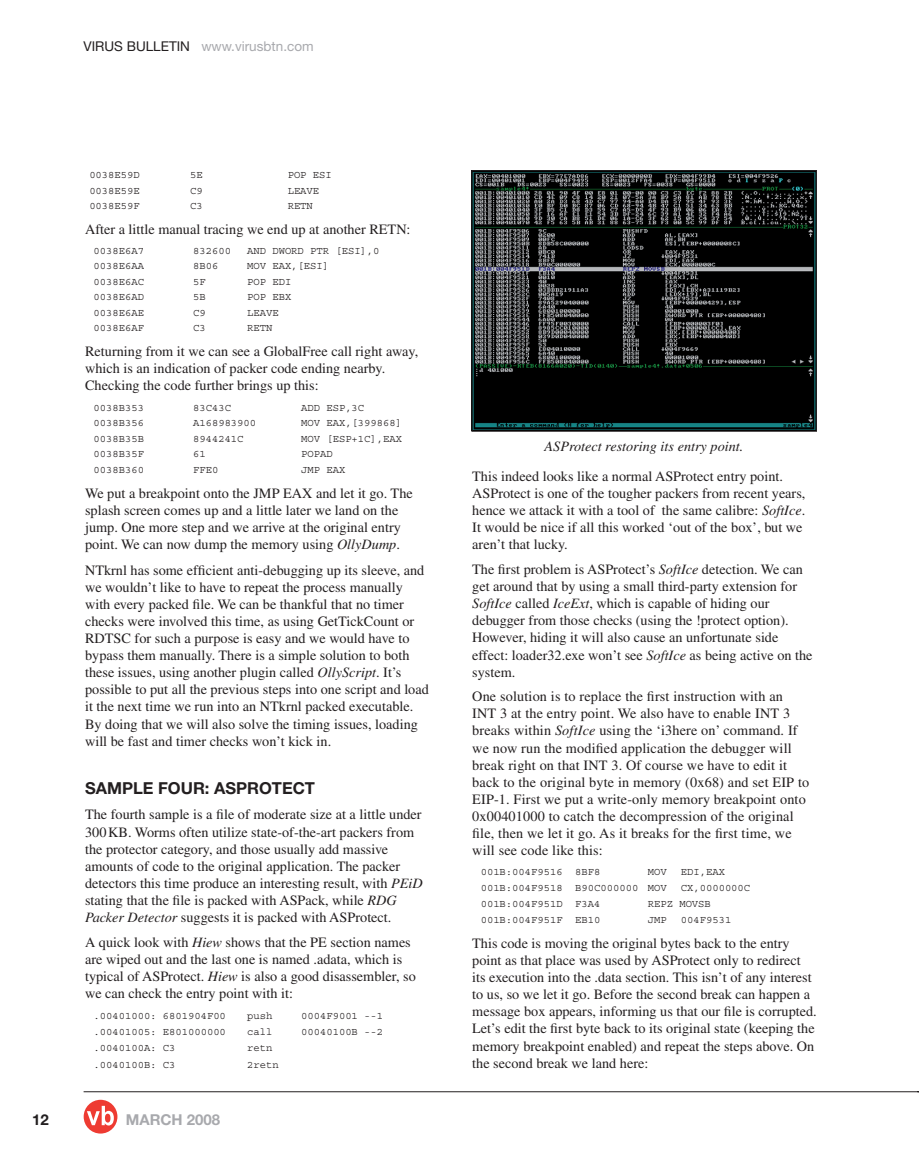
<style>
.page{position:relative;width:919px;height:1166px;background:#fff}
.page>*{position:absolute;margin:0;border:0;box-sizing:border-box;transform-origin:0 0}
.t1{font:700 16.5px "Helvetica Neue";color:#231f20}
.t2{font:700 15px "Helvetica Neue";color:#a8a9ad}
.t3{font:700 15px "Helvetica Neue";color:#231f20}
.t4{font:14.25px/17.1px "Times";color:#231f20}
.t5{font:italic 14.25px "Times";color:#231f20}
.t6{font:13.5px "Helvetica Neue";color:#a8a9ad}
.t7{font:10.5px "Courier";color:#231f20}
.s1{color:#231f20}
.s2{font-style:italic}
</style>
<div class="page">
<hr style="left:84px;top:1091px;width:834px;height:1px;background:#231f20">
<div style="left:84px;top:1099px;width:33px;height:34px;background:#ee3b32;border-radius:50%"></div>
<svg style="left:87px;top:1105px;width:27px;height:20px"></svg>
<img style="left:473px;top:172px;width:341px;height:257px">
<div style="left:471px;top:170px;width:345px;height:261px;border:1px solid #231f20"></div>
<p class="t6" style="left:83px;top:41px;width:231px"><span class="s1">VIRUS BULLETIN</span> www.virusbtn.com</p>
<p class="t7" style="left:89px;top:171px;width:52px">0038E59D</p>
<p class="t7" style="left:190px;top:171px;width:14px">5E</p>
<p class="t7" style="left:288px;top:171px;width:46px">POP ESI</p>
<p class="t7" style="left:89px;top:187px;width:52px">0038E59E</p>
<p class="t7" style="left:190px;top:187px;width:14px">C9</p>
<p class="t7" style="left:288px;top:187px;width:33px">LEAVE</p>
<p class="t7" style="left:89px;top:203px;width:52px">0038E59F</p>
<p class="t7" style="left:190px;top:203px;width:14px">C3</p>
<p class="t7" style="left:288px;top:203px;width:27px">RETN</p>
<p class="t4" style="left:85px;top:221px;width:327px">After a little manual tracing we end up at another RETN:</p>
<p class="t7" style="left:94px;top:247px;width:52px">0038E6A7</p>
<p class="t7" style="left:193px;top:247px;width:39px">832600</p>
<p class="t7" style="left:247px;top:247px;width:134px">AND DWORD PTR [ESI],0</p>
<p class="t7" style="left:94px;top:262px;width:52px">0038E6AA</p>
<p class="t7" style="left:193px;top:262px;width:27px">8B06</p>
<p class="t7" style="left:247px;top:262px;width:83px">MOV EAX,[ESI]</p>
<p class="t7" style="left:94px;top:278px;width:52px">0038E6AC</p>
<p class="t7" style="left:193px;top:278px;width:14px">5F</p>
<p class="t7" style="left:247px;top:278px;width:46px">POP EDI</p>
<p class="t7" style="left:94px;top:293px;width:52px">0038E6AD</p>
<p class="t7" style="left:193px;top:293px;width:14px">5B</p>
<p class="t7" style="left:247px;top:293px;width:46px">POP EBX</p>
<p class="t7" style="left:94px;top:309px;width:52px">0038E6AE</p>
<p class="t7" style="left:193px;top:309px;width:14px">C9</p>
<p class="t7" style="left:247px;top:309px;width:33px">LEAVE</p>
<p class="t7" style="left:94px;top:325px;width:52px">0038E6AF</p>
<p class="t7" style="left:193px;top:325px;width:14px">C3</p>
<p class="t7" style="left:247px;top:325px;width:27px">RETN</p>
<p class="t4" style="left:85px;top:344px;width:335px">Returning from it we can see a GlobalFree call right away, which is an indication of packer code ending nearby.<br>Checking the code further brings up this:</p>
<p class="t7" style="left:94px;top:404px;width:52px">0038B353</p>
<p class="t7" style="left:193px;top:404px;width:39px">83C43C</p>
<p class="t7" style="left:301px;top:404px;width:65px">ADD ESP,3C</p>
<p class="t7" style="left:94px;top:419px;width:52px">0038B356</p>
<p class="t7" style="left:193px;top:419px;width:65px">A168983900</p>
<p class="t7" style="left:301px;top:419px;width:102px">MOV EAX,[399868]</p>
<p class="t7" style="left:94px;top:435px;width:52px">0038B35B</p>
<p class="t7" style="left:193px;top:435px;width:52px">8944241C</p>
<p class="t7" style="left:301px;top:435px;width:102px">MOV [ESP+1C],EAX</p>
<p class="t7" style="left:94px;top:451px;width:52px">0038B35F</p>
<p class="t7" style="left:193px;top:451px;width:14px">61</p>
<p class="t7" style="left:301px;top:451px;width:33px">POPAD</p>
<p class="t7" style="left:94px;top:466px;width:52px">0038B360</p>
<p class="t7" style="left:193px;top:466px;width:27px">FFE0</p>
<p class="t7" style="left:301px;top:466px;width:46px">JMP EAX</p>
<p class="t4" style="left:85px;top:486px;width:329px">We put a breakpoint onto the JMP EAX and let it go. The splash screen comes up and a little later we land on the jump. One more step and we arrive at the original entry point. We can now dump the memory using <span class="s2">OllyDump</span>.</p>
<p class="t4" style="left:85px;top:562px;width:345px">NTkrnl has some efficient anti-debugging up its sleeve, and we wouldn’t like to have to repeat the process manually with every packed file. We can be thankful that no timer checks were involved this time, as using GetTickCount or RDTSC for such a purpose is easy and we would have to bypass them manually. There is a simple solution to both these issues, using another plugin called <span class="s2">OllyScript</span>. It’s possible to put all the previous steps into one script and load it the next time we run into an NTkrnl packed executable.<br>By doing that we will also solve the timing issues, loading will be fast and timer checks won’t kick in.</p>
<p class="t1" style="left:85px;top:782px;width:231px">SAMPLE FOUR: ASPROTECT</p>
<p class="t4" style="left:85px;top:807px;width:339px">The fourth sample is a file of moderate size at a little under 300 KB. Worms often utilize state-of-the-art packers from the protector category, and those usually add massive amounts of code to the original application. The packer detectors this time produce an interesting result, with <span class="s2">PEiD </span>stating that the file is packed with ASPack, while <span class="s2">RDG Packer Detector</span> suggests it is packed with ASProtect.</p>
<p class="t4" style="left:85px;top:934px;width:332px">A quick look with <span class="s2">Hiew</span> shows that the PE section names are wiped out and the last one is named .adata, which is typical of ASProtect. <span class="s2">Hiew</span> is also a good disassembler, so we can check the entry point with it:</p>
<p class="t7" style="left:94px;top:1011px;width:134px">.00401000: 6801904F00</p>
<p class="t7" style="left:247px;top:1011px;width:27px">push</p>
<p class="t7" style="left:301px;top:1011px;width:83px">0004F9001 --1</p>
<p class="t7" style="left:94px;top:1028px;width:134px">.00401005: E801000000</p>
<p class="t7" style="left:247px;top:1028px;width:27px">call</p>
<p class="t7" style="left:301px;top:1028px;width:83px">00040100B --2</p>
<p class="t7" style="left:94px;top:1044px;width:83px">.0040100A: C3</p>
<p class="t7" style="left:247px;top:1044px;width:27px">retn</p>
<p class="t7" style="left:94px;top:1060px;width:83px">.0040100B: C3</p>
<p class="t7" style="left:247px;top:1060px;width:33px">2retn</p>
<p class="t3" style="left:32px;top:1113px;width:18px">12</p>
<p class="t2" style="left:126px;top:1113px;width:96px">MARCH 2008</p>
<p class="t5" style="left:544px;top:441px;width:200px">ASProtect restoring its entry point.</p>
<p class="t4" style="left:472px;top:469px;width:335px">This indeed looks like a normal ASProtect entry point.<br>ASProtect is one of the tougher packers from recent years, hence we attack it with a tool of the same calibre: <span class="s2">SoftIce</span>.<br>It would be nice if all this worked ‘out of the box’, but we aren’t that lucky.</p>
<p class="t4" style="left:472px;top:562px;width:342px">The first problem is ASProtect’s <span class="s2">SoftIce</span> detection. We can get around that by using a small third-party extension for <span class="s2">SoftIce</span> called <span class="s2">IceExt</span>, which is capable of hiding our debugger from those checks (using the !protect option).<br>However, hiding it will also cause an unfortunate side effect: loader32.exe won’t see <span class="s2">SoftIce</span> as being active on the system.</p>
<p class="t4" style="left:472px;top:689px;width:338px">One solution is to replace the first instruction with an INT 3 at the entry point. We also have to enable INT 3 breaks within <span class="s2">SoftIce</span> using the ‘i3here on’ command. If we now run the modified application the debugger will break right on that INT 3. Of course we have to edit it back to the original byte in memory (0x68) and set EIP to EIP-1. First we put a write-only memory breakpoint onto 0x00401000 to catch the decompression of the original file, then we let it go. As it breaks for the first time, we will see code like this:</p>
<p class="t7" style="left:480px;top:868px;width:121px">001B:004F9516 8BF8</p>
<p class="t7" style="left:647px;top:868px;width:20px">MOV</p>
<p class="t7" style="left:680px;top:868px;width:46px">EDI,EAX</p>
<p class="t7" style="left:480px;top:884px;width:187px">001B:004F9518 B90C000000 MOV</p>
<p class="t7" style="left:680px;top:884px;width:71px">CX,0000000C</p>
<p class="t7" style="left:480px;top:900px;width:121px">001B:004F951D F3A4</p>
<p class="t7" style="left:647px;top:900px;width:65px">REPZ MOVSB</p>
<p class="t7" style="left:480px;top:916px;width:121px">001B:004F951F EB10</p>
<p class="t7" style="left:647px;top:916px;width:20px">JMP</p>
<p class="t7" style="left:680px;top:916px;width:52px">004F9531</p>
<p class="t4" style="left:472px;top:935px;width:346px">This code is moving the original bytes back to the entry point as that place was used by ASProtect only to redirect its execution into the .data section. This isn’t of any interest to us, so we let it go. Before the second break can happen a message box appears, informing us that our file is corrupted.<br>Let’s edit the first byte back to its original state (keeping the memory breakpoint enabled) and repeat the steps above. On the second break we land here:</p>
</div>
